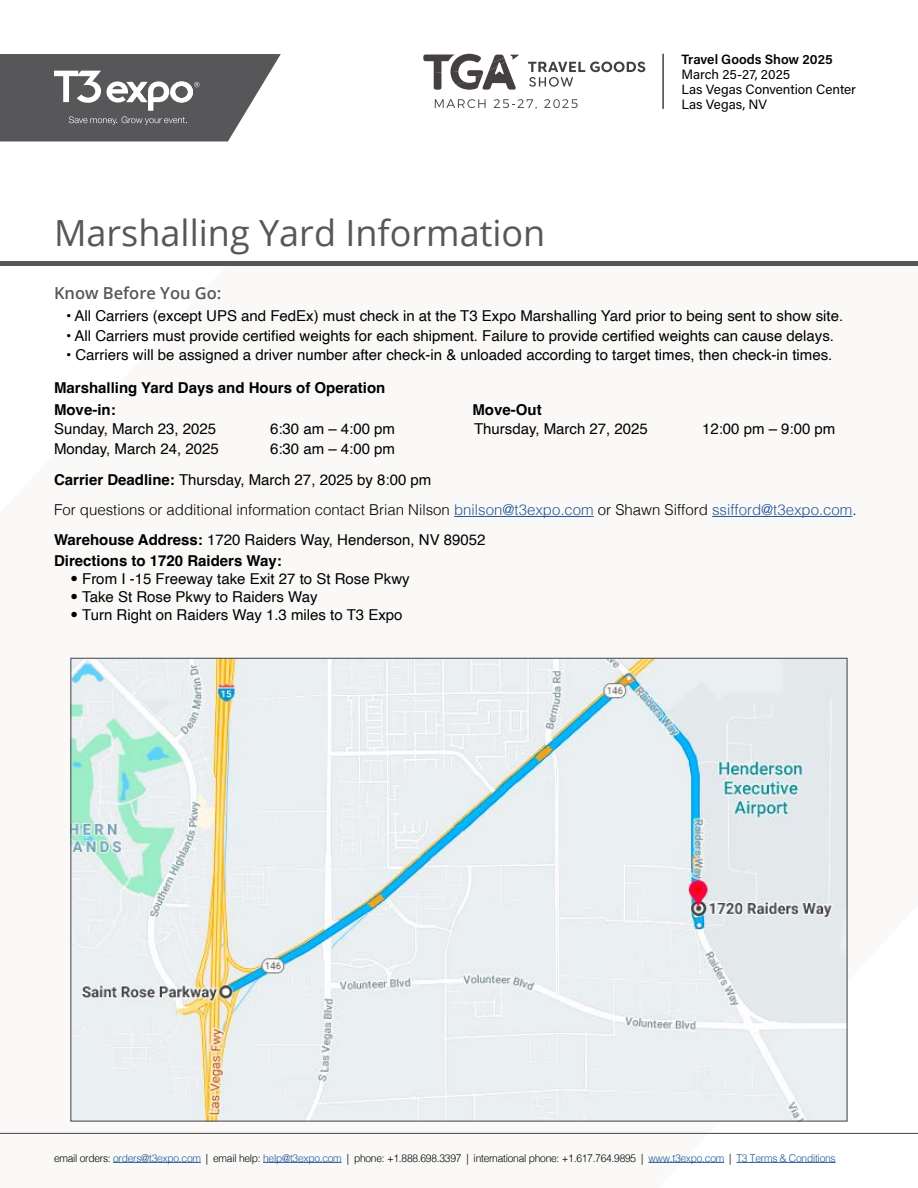
<style>
.page{position:relative;width:918px;height:1188px;background:#fff}
.page>*{position:absolute;margin:0;border:0;box-sizing:border-box;transform-origin:0 0}
.t1{font:36px "Open Sans";color:#575659}
.t2{font:600 16.5px "Open Sans";color:#575659}
.t3{font:15px/31.5px "Helvetica";color:#000}
.t4{font:300 15px/30px "Helvetica";color:#000}
.t5{font:700 15px/21.6px "Helvetica";color:#000}
.t6{font:13.5px/15px "Acumin Pro";color:#000}
.t7{font:600 13.5px "Acumin Pro";color:#000}
.t8{font:300 10.8px "Helvetica";letter-spacing:-.025em;color:#000;scale:.95 1}
.s1{font-weight:700}
.s2{color:#245897}
.s3{font-weight:400}
.s4{font-weight:300}
</style>
<div class="page">
<hr style="left:0;top:1133px;width:918px;height:1px;background:#575659">
<svg style="left:0;top:54px;width:281px;height:88px"></svg>
<div style="left:0;top:261px;width:918px;height:5px;background:#575659"></div>
<hr style="left:113px;top:1162px;width:88px;height:1px;background:#245897">
<hr style="left:263px;top:1162px;width:79px;height:1px;background:#245897">
<hr style="left:648px;top:1162px;width:76px;height:1px;background:#245897">
<hr style="left:736px;top:1162px;width:100px;height:1px;background:#245897">
<svg style="left:435px;top:99px;width:51px;height:9px"></svg>
<svg style="left:494px;top:99px;width:43px;height:9px"></svg>
<svg style="left:544px;top:99px;width:34px;height:9px"></svg>
<svg style="left:528px;top:62px;width:117px;height:25px"></svg>
<svg style="left:423px;top:54px;width:96px;height:36px"></svg>
<hr style="left:662px;top:54px;width:2px;height:55px;background:#453f43">
<img style="left:72px;top:660px;width:774px;height:460px">
<hr style="left:454px;top:516px;width:140px;height:1px;background:#245897">
<hr style="left:712px;top:516px;width:140px;height:1px;background:#245897">
<p class="t7" style="left:681px;top:50px;width:153px">Travel Goods Show 2025</p>
<p class="t6" style="left:681px;top:66px;width:176px">March 25-27, 2025<br>Las Vegas Convention Center<br>Las Vegas, NV</p>
<h1 class="t1" style="left:54px;top:209px;width:493px">Marshalling Yard Information</h1>
<p class="t2" style="left:54px;top:282px;width:169px">Know Before You Go:</p>
<p class="t3" style="left:66px;top:301px;width:779px">• All Carriers (except UPS and FedEx) must check in at the T3 Expo Marshalling Yard prior to being sent to show site.</p>
<p class="t3" style="left:66px;top:320px;width:770px">• All Carriers must provide certified weights for each shipment. Failure to provide certified weights can cause delays.</p>
<p class="t3" style="left:66px;top:340px;width:768px">• Carriers will be assigned a driver number after check-in &amp; unloaded according to target times, then check-in times.</p>
<p class="t5" style="left:54px;top:379px;width:333px">Marshalling Yard Days and Hours of Operation<br>Move-in:</p>
<p class="t5" style="left:472px;top:400px;width:71px">Move-Out</p>
<p class="t3" style="left:54px;top:414px;width:164px">Sunday, March 23, 2025</p>
<p class="t3" style="left:270px;top:414px;width:127px">6:30 am – 4:00 pm</p>
<p class="t3" style="left:474px;top:414px;width:175px">Thursday, March 27, 2025</p>
<p class="t3" style="left:702px;top:414px;width:135px">12:00 pm – 9:00 pm</p>
<p class="t3" style="left:54px;top:433px;width:166px">Monday, March 24, 2025</p>
<p class="t3" style="left:54px;top:433px;width:379px;text-indent:216px">6:30 am – 4:00 pm<br><span class="s1">Carrier Deadline:</span> Thursday, March 27, 2025 by 8:00 pm</p>
<p class="t4" style="left:54px;top:494px;width:804px">For questions or additional information contact Brian Nilson <span class="s2">bnilson@t3expo.com</span> or Shawn Sifford <span class="s2">ssifford@t3expo.com</span>.<br><span class="s1">Warehouse Address:</span> <span class="s3">1720 Raiders Way, Henderson, NV 89052</span></p>
<p class="t5" style="left:54px;top:551px;width:229px">Directions to 1720 Raiders Way:</p>
<p class="t3" style="left:70px;top:563px;width:341px"><span class="s4">•</span> From I -15 Freeway take Exit 27 to St Rose Pkwy</p>
<p class="t3" style="left:70px;top:581px;width:249px"><span class="s4">•</span> Take St Rose Pkwy to Raiders Way</p>
<p class="t3" style="left:70px;top:599px;width:334px"><span class="s4">•</span> Turn Right on Raiders Way 1.3 miles to T3 Expo</p>
<p class="t8" style="left:54px;top:1149px;width:824px">email orders: <span class="s2">orders@t3expo.com</span> | email help: <span class="s2">help@t3expo.com</span> | phone: +1.888.698.3397 | international phone: +1.617.764.9895 | <span class="s2">www.t3expo.com</span> | <span class="s2">T3 Terms &amp; Conditions</span></p>
</div>
